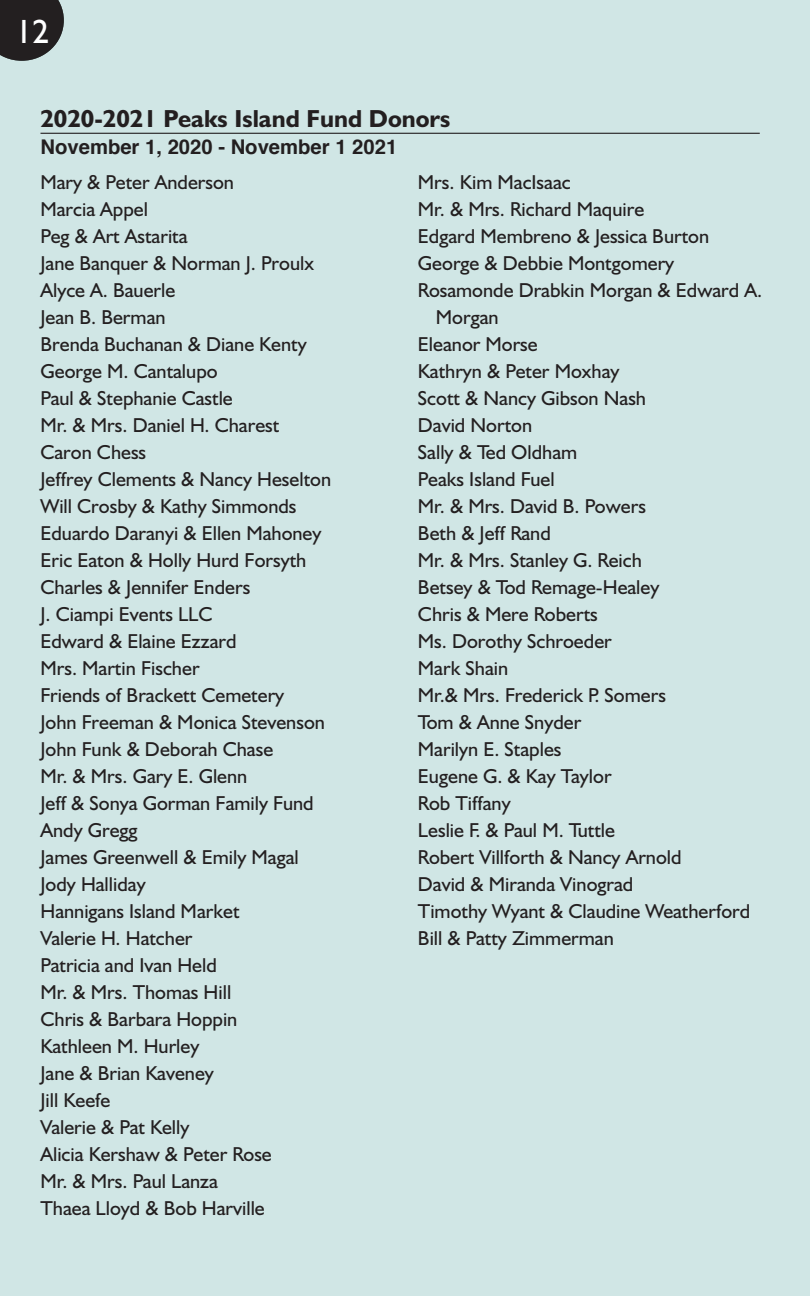
<style>
.page{position:relative;width:810px;height:1296px;background:#d0e6e5}
.page>*{position:absolute;margin:0;border:0;box-sizing:border-box;transform-origin:0 0}
.Page_Number{font:33.75px "Humanist 521 BT";color:#fff}
.Section_Heads{font:700 24.75px "Humanist 521 BT";color:#231f20}
.Fund_Donors{font:20.25px/27px "Humanist 521 BT";color:#231f20}
.t1{font:700 20.25px "Helvetica";color:#231f20}
</style>
<div class="page">
<svg style="left:0;top:0;width:64px;height:61px;background:#373637"></svg>
<hr style="left:40px;top:133px;width:720px;height:1px;background:#231f20">
<p class="Page_Number" style="left:16px;top:11px;width:35px">12</p>
<p class="Section_Heads" style="left:40px;top:104px;width:411px">2020-2021 Peaks Island Fund Donors</p>
<p class="t1" style="left:40px;top:131px;width:358px">November 1, 2020 - November 1 2021</p>
<p class="Fund_Donors" style="left:418px;top:168px;width:154px">Mrs. Kim MacIsaac</p>
<p class="Fund_Donors" style="left:418px;top:195px;width:228px">Mr. &amp; Mrs. Richard Maquire</p>
<p class="Fund_Donors" style="left:418px;top:222px;width:293px">Edgard Membreno &amp; Jessica Burton</p>
<p class="Fund_Donors" style="left:418px;top:249px;width:258px">George &amp; Debbie Montgomery</p>
<p class="Fund_Donors" style="left:436px;top:276px;width:328px;text-indent:-18px">Rosamonde Drabkin Morgan &amp; Edward A.<br>Morgan</p>
<p class="Fund_Donors" style="left:418px;top:330px;width:121px">Eleanor Morse</p>
<p class="Fund_Donors" style="left:418px;top:357px;width:203px">Kathryn &amp; Peter Moxhay</p>
<p class="Fund_Donors" style="left:418px;top:384px;width:230px">Scott &amp; Nancy Gibson Nash</p>
<p class="Fund_Donors" style="left:418px;top:411px;width:116px">David Norton</p>
<p class="Fund_Donors" style="left:418px;top:438px;width:161px">Sally &amp; Ted Oldham</p>
<p class="Fund_Donors" style="left:418px;top:465px;width:138px">Peaks Island Fuel</p>
<p class="Fund_Donors" style="left:418px;top:492px;width:230px">Mr. &amp; Mrs. David B. Powers</p>
<p class="Fund_Donors" style="left:418px;top:519px;width:134px">Beth &amp; Jeff Rand</p>
<p class="Fund_Donors" style="left:418px;top:546px;width:225px">Mr. &amp; Mrs. Stanley G. Reich</p>
<p class="Fund_Donors" style="left:418px;top:573px;width:243px">Betsey &amp; Tod Remage-Healey</p>
<p class="Fund_Donors" style="left:418px;top:600px;width:181px">Chris &amp; Mere Roberts</p>
<p class="Fund_Donors" style="left:418px;top:627px;width:195px">Ms. Dorothy Schroeder</p>
<p class="Fund_Donors" style="left:418px;top:654px;width:92px">Mark Shain</p>
<p class="Fund_Donors" style="left:418px;top:681px;width:250px">Mr.&amp; Mrs. Frederick P. Somers</p>
<p class="Fund_Donors" style="left:418px;top:708px;width:165px">Tom &amp; Anne Snyder</p>
<p class="Fund_Donors" style="left:418px;top:735px;width:145px">Marilyn E. Staples</p>
<p class="Fund_Donors" style="left:418px;top:762px;width:195px">Eugene G. &amp; Kay Taylor</p>
<p class="Fund_Donors" style="left:418px;top:789px;width:94px">Rob Tiffany</p>
<p class="Fund_Donors" style="left:418px;top:816px;width:199px">Leslie F. &amp; Paul M. Tuttle</p>
<p class="Fund_Donors" style="left:418px;top:843px;width:265px">Robert Villforth &amp; Nancy Arnold</p>
<p class="Fund_Donors" style="left:418px;top:870px;width:217px">David &amp; Miranda Vinograd</p>
<p class="Fund_Donors" style="left:418px;top:897px;width:334px">Timothy Wyant &amp; Claudine Weatherford</p>
<p class="Fund_Donors" style="left:418px;top:924px;width:197px">Bill &amp; Patty Zimmerman</p>
<p class="Fund_Donors" style="left:40px;top:168px;width:195px">Mary &amp; Peter Anderson</p>
<p class="Fund_Donors" style="left:40px;top:195px;width:109px">Marcia Appel</p>
<p class="Fund_Donors" style="left:40px;top:222px;width:149px">Peg &amp; Art Astarita</p>
<p class="Fund_Donors" style="left:40px;top:249px;width:275px">Jane Banquer &amp; Norman J. Proulx</p>
<p class="Fund_Donors" style="left:40px;top:276px;width:136px">Alyce A. Bauerle</p>
<p class="Fund_Donors" style="left:40px;top:303px;width:127px">Jean B. Berman</p>
<p class="Fund_Donors" style="left:40px;top:330px;width:268px">Brenda Buchanan &amp; Diane Kenty</p>
<p class="Fund_Donors" style="left:40px;top:357px;width:179px">George M. Cantalupo</p>
<p class="Fund_Donors" style="left:40px;top:384px;width:194px">Paul &amp; Stephanie Castle</p>
<p class="Fund_Donors" style="left:40px;top:411px;width:240px">Mr. &amp; Mrs. Daniel H. Charest</p>
<p class="Fund_Donors" style="left:40px;top:438px;width:107px">Caron Chess</p>
<p class="Fund_Donors" style="left:40px;top:465px;width:292px">Jeffrey Clements &amp; Nancy Heselton</p>
<p class="Fund_Donors" style="left:40px;top:492px;width:258px">Will Crosby &amp; Kathy Simmonds</p>
<p class="Fund_Donors" style="left:40px;top:519px;width:283px">Eduardo Daranyi &amp; Ellen Mahoney</p>
<p class="Fund_Donors" style="left:40px;top:546px;width:267px">Eric Eaton &amp; Holly Hurd Forsyth</p>
<p class="Fund_Donors" style="left:40px;top:573px;width:211px">Charles &amp; Jennifer Enders</p>
<p class="Fund_Donors" style="left:40px;top:600px;width:174px">J. Ciampi Events LLC</p>
<p class="Fund_Donors" style="left:40px;top:627px;width:197px">Edward &amp; Elaine Ezzard</p>
<p class="Fund_Donors" style="left:40px;top:654px;width:161px">Mrs. Martin Fischer</p>
<p class="Fund_Donors" style="left:40px;top:681px;width:245px">Friends of Brackett Cemetery</p>
<p class="Fund_Donors" style="left:40px;top:708px;width:286px">John Freeman &amp; Monica Stevenson</p>
<p class="Fund_Donors" style="left:40px;top:735px;width:234px">John Funk &amp; Deborah Chase</p>
<p class="Fund_Donors" style="left:40px;top:762px;width:208px">Mr. &amp; Mrs. Gary E. Glenn</p>
<p class="Fund_Donors" style="left:40px;top:789px;width:275px">Jeff &amp; Sonya Gorman Family Fund</p>
<p class="Fund_Donors" style="left:40px;top:816px;width:99px">Andy Gregg</p>
<p class="Fund_Donors" style="left:40px;top:843px;width:260px">James Greenwell &amp; Emily Magal</p>
<p class="Fund_Donors" style="left:40px;top:870px;width:107px">Jody Halliday</p>
<p class="Fund_Donors" style="left:40px;top:897px;width:201px">Hannigans Island Market</p>
<p class="Fund_Donors" style="left:40px;top:924px;width:154px">Valerie H. Hatcher</p>
<p class="Fund_Donors" style="left:40px;top:951px;width:178px">Patricia and Ivan Held</p>
<p class="Fund_Donors" style="left:40px;top:978px;width:192px">Mr. &amp; Mrs. Thomas Hill</p>
<p class="Fund_Donors" style="left:40px;top:1005px;width:198px">Chris &amp; Barbara Hoppin</p>
<p class="Fund_Donors" style="left:40px;top:1032px;width:160px">Kathleen M. Hurley</p>
<p class="Fund_Donors" style="left:40px;top:1059px;width:175px">Jane &amp; Brian Kaveney</p>
<p class="Fund_Donors" style="left:40px;top:1086px;width:72px">Jill Keefe</p>
<p class="Fund_Donors" style="left:40px;top:1113px;width:150px">Valerie &amp; Pat Kelly</p>
<p class="Fund_Donors" style="left:40px;top:1140px;width:233px">Alicia Kershaw &amp; Peter Rose</p>
<p class="Fund_Donors" style="left:40px;top:1167px;width:179px">Mr. &amp; Mrs. Paul Lanza</p>
<p class="Fund_Donors" style="left:40px;top:1194px;width:226px">Thaea Lloyd &amp; Bob Harville</p>
</div>
